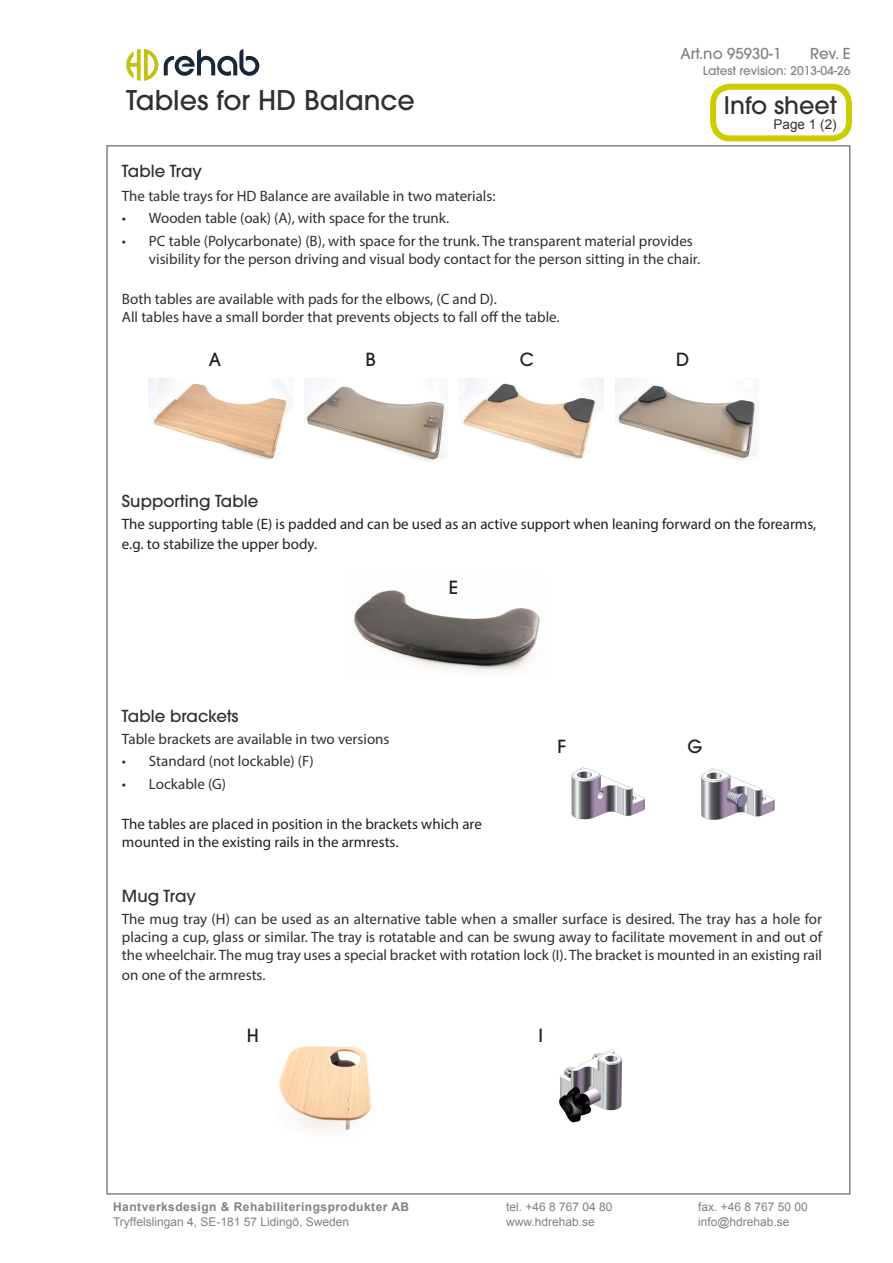
<style>
.page{position:relative;width:893px;height:1263px;background:#fff}
.page>*{position:absolute;margin:0;border:0;box-sizing:border-box;transform-origin:0 0}
.t1{font:500 27px "ITC Avant Garde Pro";color:#312f30}
.t2{font:500 24px "ITC Avant Garde Pro";color:#312f30}
.t3{font:500 18px "ITC Avant Garde Pro";color:#231f20}
.Rubrik{font:500 16.5px "ITC Avant Garde Pro";color:#312f30}
.t4{font:15px/18px "Myriad Pro";color:#312f30}
.t5{font:15px/19.8px "Myriad Pro";color:#231f20}
.t6{font:500 15px "ITC Avant Garde Pro";color:#808285}
.t7{font:13.5px "Arial";color:#312f30}
.t8{font:12px "Arial";color:#808285}
.t9{font:700 12px "Arial";letter-spacing:.04em;color:#808285}
.t10{font:500 12px "ITC Avant Garde Pro";color:#808285}
</style>
<div class="page">
<svg style="left:126px;top:49px;width:133px;height:32px"></svg>
<div style="left:710px;top:84px;width:142px;height:57px;border:6px solid #cc0;border-radius:17px"></div>
<img style="left:615px;top:378px;width:141px;height:82px">
<img style="left:304px;top:378px;width:141px;height:83px">
<img style="left:460px;top:378px;width:143px;height:82px">
<img style="left:149px;top:378px;width:143px;height:82px">
<img style="left:354px;top:590px;width:186px;height:82px">
<img style="left:701px;top:768px;width:74px;height:52px">
<img style="left:571px;top:767px;width:74px;height:53px">
<img style="left:279px;top:1046px;width:93px;height:85px">
<img style="left:559px;top:1049px;width:63px;height:73px">
<p class="t1" style="left:126px;top:83px;width:290px">Tables for HD Balance</p>
<p class="t6" style="left:680px;top:44px;width:102px">Art.no 95930-1</p>
<p class="t2" style="left:724px;top:90px;width:114px">Info sheet</p>
<p class="t6" style="left:810px;top:44px;width:42px">Rev. E</p>
<p class="t10" style="left:703px;top:63px;width:149px">Latest revision: 2013-04-26</p>
<p class="t7" style="left:774px;top:116px;width:65px">Page 1 (2)</p>
<p class="Rubrik" style="left:122px;top:160px;width:82px">Table Tray</p>
<p class="t4" style="left:122px;top:187px;width:375px">The table trays for HD Balance are available in two materials:</p>
<p class="t4" style="left:122px;top:209px;width:329px">• Wooden table (oak) (A), with space for the trunk.</p>
<p class="t4" style="left:149px;top:231px;width:553px;text-indent:-27px">• PC table (Polycarbonate) (B), with space for the trunk. The transparent material provides visibility for the person driving and visual body contact for the person sitting in the chair.</p>
<p class="t4" style="left:122px;top:290px;width:377px">Both tables are available with pads for the elbows, (C and D).</p>
<p class="t4" style="left:122px;top:308px;width:439px">All tables have a small border that prevents objects to fall off the table.</p>
<p class="t3" style="left:209px;top:348px;width:14px">A</p>
<p class="t3" style="left:366px;top:348px;width:12px">B</p>
<p class="t3" style="left:520px;top:348px;width:16px">C</p>
<p class="t3" style="left:676px;top:348px;width:15px">D</p>
<p class="Rubrik" style="left:122px;top:490px;width:138px">Supporting Table</p>
<p class="t5" style="left:122px;top:514px;width:696px">The supporting table (E) is padded and can be used as an active support when leaning forward on the forearms, e.g. to stabilize the upper body.</p>
<p class="t3" style="left:449px;top:576px;width:11px">E</p>
<p class="Rubrik" style="left:122px;top:705px;width:118px">Table brackets</p>
<p class="t4" style="left:122px;top:730px;width:269px">Table brackets are available in two versions</p>
<p class="t4" style="left:122px;top:752px;width:193px">• Standard (not lockable) (F)</p>
<p class="t4" style="left:122px;top:774px;width:106px">• Lockable (G)</p>
<p class="t5" style="left:122px;top:814px;width:361px;line-height:18px">The tables are placed in position in the brackets which are mounted in the existing rails in the armrests.</p>
<p class="Rubrik" style="left:122px;top:885px;width:75px">Mug Tray</p>
<p class="t4" style="left:122px;top:909px;width:702px;text-align:justify">The mug tray (H) can be used as an alternative table when a smaller surface is desired. The tray has a hole for placing a cup, glass or similar. The tray is rotatable and can be swung away to facilitate movement in and out of the wheelchair. The mug tray uses a special bracket with rotation lock (I). The bracket is mounted in an existing rail</p>
<p class="t4" style="left:122px;top:965px;width:145px">on one of the armrests.</p>
<p class="t3" style="left:557px;top:735px;width:10px">F</p>
<p class="t3" style="left:687px;top:735px;width:16px">G</p>
<p class="t3" style="left:247px;top:1024px;width:14px">H</p>
<p class="t3" style="left:538px;top:1024px;width:6px">I</p>
<p class="t9" style="left:113px;top:1198px;width:298px">Hantverksdesign &amp; Rehabiliteringsprodukter AB</p>
<p class="t8" style="left:113px;top:1214px;width:238px">Tryffelslingan 4, SE-181 57 Lidingö, Sweden</p>
<p class="t8" style="left:506px;top:1199px;width:108px">tel. +46 8 767 04 80</p>
<p class="t8" style="left:698px;top:1199px;width:111px">fax. +46 8 767 50 00</p>
<p class="t8" style="left:506px;top:1214px;width:90px">www.hdrehab.se</p>
<p class="t8" style="left:698px;top:1214px;width:93px">info@hdrehab.se</p>
</div>
